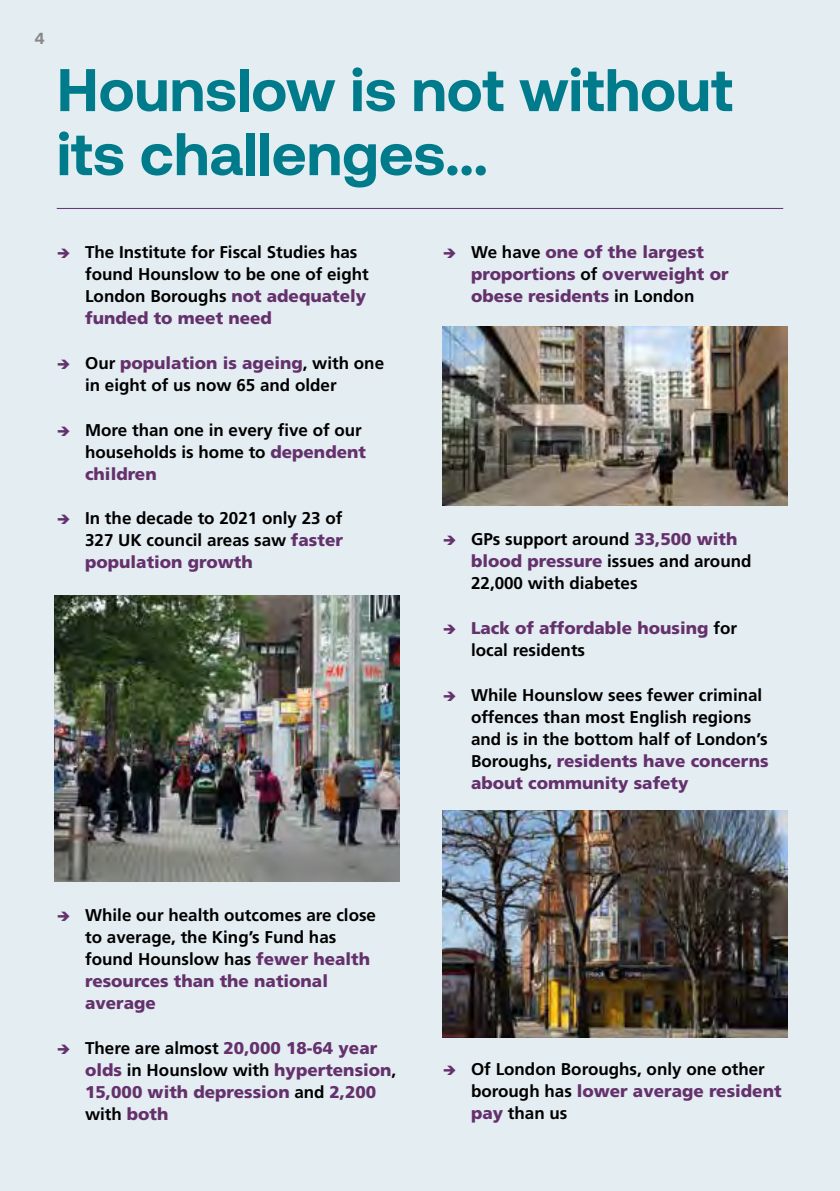
<style>
.page{position:relative;width:840px;height:1191px;background:#fff}
.page>*{position:absolute;margin:0;border:0;box-sizing:border-box;transform-origin:0 0}
.t1{font:700 60px/64px "Aeonik";color:#007b8b}
.t2{font:700 17px/22px "Frutiger LT Std";color:#000}
.t3{font:900 17px/22px "Frutiger LT Std";color:#64316d}
.t4{font:700 16px "Aeonik";color:#878787}
.s1{font-weight:900;color:#64316d}
.s2{font-weight:700;color:#000}
</style>
<div class="page">
<div style="left:0;top:0;width:839px;height:1191px;background:#e4edf1"></div>
<hr style="left:57px;top:208px;width:725px;height:1px;background:#64316d">
<img style="left:54px;top:595px;width:345px;height:286px">
<img style="left:442px;top:327px;width:345px;height:179px">
<img style="left:442px;top:810px;width:345px;height:227px">
<p class="t4" style="left:35px;top:29px;width:11px">4</p>
<h1 class="t1" style="left:57px;top:58px;width:677px">Hounslow is not without its challenges…</h1>
<p class="t2" style="left:85px;top:241px;width:285px">The Institute for Fiscal Studies has found Hounslow to be one of eight<br>London Boroughs <span class="s1">not adequately funded to meet need</span></p>
<p class="t2" style="left:85px;top:352px;width:300px">Our <span class="s1">population is ageing</span>, with one in eight of us now 65 and older</p>
<p class="t2" style="left:85px;top:419px;width:282px">More than one in every fve of our households is home to <span class="s1">dependent children</span></p>
<p class="t2" style="left:85px;top:507px;width:259px;text-align:justify">In the decade to 2021 only 23 of 327 UK council areas saw <span class="s1">faster population growth</span></p>
<p class="t3" style="left:471px;top:241px;width:259px"><span class="s2">We have</span> one of the largest proportions <span class="s2">of</span> overweight or obese residents <span class="s2">in London</span></p>
<p class="t2" style="left:471px;top:528px;width:282px">GPs support around <span class="s1">33,500 with blood pressure</span> issues and around<br>22,000 with diabetes</p>
<p class="t3" style="left:471px;top:617px;width:267px">Lack of affordable housing <span class="s2">for local residents</span></p>
<p class="t2" style="left:471px;top:683px;width:299px">While Hounslow sees fewer criminal offences than most English regions and is in the bottom half of London’s Boroughs, <span class="s1">residents have concerns about community safety</span></p>
<p class="t2" style="left:85px;top:904px;width:292px">While our health outcomes are close to average, the King’s Fund has found Hounslow has <span class="s1">fewer health resources than the national average</span></p>
<p class="t3" style="left:85px;top:1037px;width:312px"><span class="s2">There are almost</span> 20,000 18-64 year olds <span class="s2">in Hounslow with</span> hypertension<span class="s2">,<br></span>15,000 with depression <span class="s2">and</span> 2,200 <span class="s2">with</span> both</p>
<p class="t2" style="left:471px;top:1058px;width:312px">Of London Boroughs, only one other borough has <span class="s1">lower average resident pay</span> than us</p>
</div>
